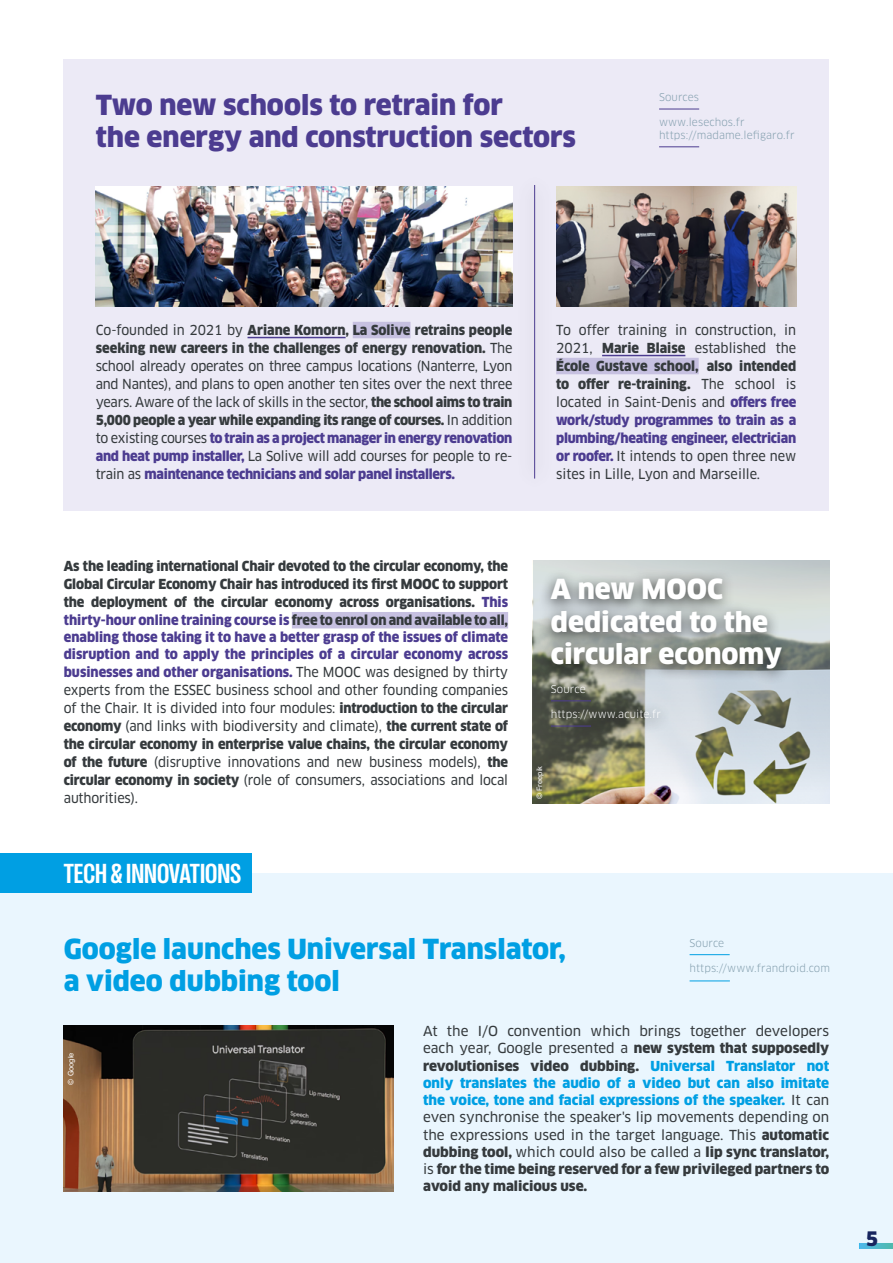
<style>
.page{position:relative;width:893px;height:1263px;background:#fff}
.page>*{position:absolute;margin:0;border:0;box-sizing:border-box;transform-origin:0 0}
.t1{font:700 condensed 28.05px "Right Grotesk";color:#fff}
.t2{font:900 27px/32.4px "Clan OT";color:#4c3c90}
.t3{font:900 27px/32.4px "Clan OT";color:#009fe3}
.t4{font:900 27px/32.4px "Clan OT";color:#fff}
.t5{font:900 19.5px "Clan OT";color:#17255f}
.t6{font:900 13.5px/17.7px "Clan OT";letter-spacing:-.005em;color:#353a3d;scale:.95 1}
.t7{font:13.5px/18px "Clan OT News";letter-spacing:-.01em;color:#353a3d;text-align:justify;scale:.95 1}
.t8{font:13.5px/17.2px "Clan OT News";letter-spacing:-.01em;color:#353a3d}
.t9{font:900 13.5px/17.2px "Clan OT";color:#009fe3;text-align:justify}
.t10{font:900 13.5px/17.2px "Clan OT";letter-spacing:-.005em;color:#353a3d;text-align:justify}
.t11{font:900 13.5px/18px "Clan OT";letter-spacing:-.02em;color:#4c3c90;scale:.95 1}
.t12{font:10.5px/12.6px "Clan OT";letter-spacing:.01em;color:#85a0af}
.t13{font:10.5px "Clan OT";letter-spacing:.01em;color:#fff}
.t14{font:7.5px "Arial Nova";color:#fff}
.s1{font-family:"Clan OT News";font-weight:400}
.s2{font-family:"Clan OT";font-weight:900}
.s3{color:#4c3c90}
.s4{font-family:"Clan OT";font-weight:900;color:#4c3c90}
.s5{font-family:"Clan OT News";font-weight:400;color:#353a3d}
.s6{color:#353a3d}
</style>
<div class="page">
<div style="left:0;top:873px;width:893px;height:390px;background:#eaf6fe"></div>
<img style="left:533px;top:560px;width:296px;height:243px">
<div style="left:64px;top:59px;width:765px;height:452px;background:#eceaf6"></div>
<hr style="left:248px;top:337px;width:98px;height:1px;background:#4c3c90">
<div style="left:353px;top:322px;width:58px;height:16px;background:#c6c0e0"></div>
<hr style="left:602px;top:355px;width:83px;height:1px;background:#4c3c90">
<div style="left:556px;top:358px;width:143px;height:16px;background:#c6c0e0"></div>
<hr style="left:534px;top:185px;width:1px;height:294px;background:#4c3c90">
<hr style="left:659px;top:109px;width:40px;height:1px;background:#4c3c90">
<hr style="left:659px;top:146px;width:40px;height:1px;background:#4c3c90">
<img style="left:96px;top:186px;width:416px;height:120px">
<img style="left:556px;top:186px;width:240px;height:120px">
<img style="left:64px;top:1025px;width:330px;height:166px">
<div style="left:0;top:853px;width:252px;height:40px;background:#009fe3"></div>
<hr style="left:690px;top:954px;width:40px;height:1px;background:#009fe3">
<hr style="left:690px;top:980px;width:40px;height:1px;background:#009fe3">
<svg style="left:859px;top:1243px;width:34px;height:6px"></svg>
<div style="left:292px;top:612px;width:216px;height:16px;background:#c6c0e0"></div>
<div style="left:538px;top:569px;width:257px;height:176px;background:#000;opacity:.75"></div>
<hr style="left:551px;top:700px;width:40px;height:1px;background:#4c3c90">
<hr style="left:551px;top:726px;width:40px;height:1px;background:#4c3c90">
<h2 class="t2" style="left:96px;top:89px;width:482px">Two new schools to retrain for<br>the energy and construction sectors</h2>
<p class="t12" style="left:659px;top:91px;width:41px">Sources</p>
<p class="t12" style="left:659px;top:116px;width:137px">www.lesechos.fr https://madame.lefigaro.fr</p>
<p class="t6" style="left:96px;top:321px;width:440px"><span class="s1">Co-founded in 2021 by</span> Ariane Komorn, La Solive retrains people seeking new careers in the challenges of energy renovation. <span class="s1">The</span></p>
<p class="t7" style="left:96px;top:357px;width:440px">school already operates on three campus locations (Nanterre, Lyon and Nantes), and plans to open another ten sites over the next three years. Aware of the lack of skills in the sector, <span class="s2">the school aims to train</span></p>
<p class="t6" style="left:96px;top:411px;width:440px">5,000 people a year while expanding its range of courses. <span class="s1">In addition to existing courses</span> <span class="s3">to train as a project manager in energy renovation</span></p>
<p class="t7" style="left:96px;top:447px;width:440px"><span class="s4">and heat pump installer,</span> La Solive will add courses for people to re-</p>
<p class="t11" style="left:96px;top:465px;width:380px"><span class="s5">train as</span> maintenance technicians and solar panel installers.</p>
<p class="t7" style="left:556px;top:321px;width:254px">To offer training in construction, in<br>2021, <span class="s2">Marie Blaise</span> established the</p>
<p class="t6" style="left:556px;top:357px;width:254px">École Gustave school, also intended to offer re-training. <span class="s1">The school is</span></p>
<p class="t7" style="left:556px;top:393px;width:254px">located in Saint-Denis and <span class="s4">offers free</span></p>
<p class="t11" style="left:556px;top:411px;width:254px">work/study programmes to train as a plumbing/heating engineer, electrician</p>
<p class="t7" style="left:556px;top:447px;width:254px"><span class="s4">or roofer.</span> It intends to open three new sites in Lille, Lyon and Marseille.</p>
<p class="t6" style="left:64px;top:557px;width:469px;text-align:justify">As the leading international Chair devoted to the circular economy, the Global Circular Economy Chair has introduced its first MOOC to support the deployment of the circular economy across organisations. <span class="s3">This thirty-hour online training course is</span> free to enrol on and available to all, <span class="s3">enabling those taking it to have a better grasp of the issues of climate disruption and to apply the principles of a circular economy across businesses and other organisations.</span> <span class="s1">The MOOC was designed by thirty</span></p>
<p class="t7" style="left:64px;top:681px;width:469px">experts from the ESSEC business school and other founding companies of the Chair. It is divided into four modules: <span class="s2">introduction to the circular economy</span> (and links with biodiversity and climate), <span class="s2">the current state of</span></p>
<p class="t6" style="left:64px;top:735px;width:469px">the circular economy in enterprise value chains, the circular economy</p>
<p class="t7" style="left:64px;top:753px;width:469px"><span class="s2">of the future</span> (disruptive innovations and new business models), <span class="s2">the circular economy in society</span> (role of consumers, associations and local authorities).</p>
<h1 class="t1" style="left:64px;top:858px;width:179px">TECH &amp; INNOVATIONS</h1>
<h2 class="t4" style="left:551px;top:573px;width:233px">A new MOOC dedicated to the circular economy</h2>
<p class="t13" style="left:551px;top:683px;width:36px">Source</p>
<p class="t13" style="left:551px;top:708px;width:112px">https://www.acuite.fr</p>
<p class="t14" style="left:535px;top:799px;width:34px;rotate:-90deg">© Freepik</p>
<h2 class="t3" style="left:64px;top:933px;width:504px">Google launches Universal Translator, a video dubbing tool</h2>
<p class="t12" style="left:690px;top:936px;width:36px">Source</p>
<p class="t12" style="left:690px;top:962px;width:142px">https://www.frandroid.com</p>
<p class="t14" style="left:67px;top:1084px;width:33px;rotate:-90deg">© Google</p>
<p class="t8" style="left:423px;top:1022px;width:408px">At the I/O convention which brings together developers each year, Google presented a <span class="s2">new system that supposedly</span></p>
<p class="t9" style="left:423px;top:1057px;width:408px"><span class="s6">revolutionises video dubbing.</span> Universal Translator not only translates the audio of a video but can also imitate the voice, tone and facial expressions of the speaker. <span class="s5">It can</span></p>
<p class="t8" style="left:423px;top:1109px;width:408px">even synchronise the speaker's lip movements depending on the expressions used in the target language. This <span class="s2">automatic</span></p>
<p class="t10" style="left:423px;top:1143px;width:408px">dubbing tool, <span class="s1">which could also be called a</span> lip sync translator, <span class="s1">is</span> for the time being reserved for a few privileged partners to avoid any malicious use.</p>
<h3 class="t5" style="left:866px;top:1227px;width:14px">5</h3>
</div>
